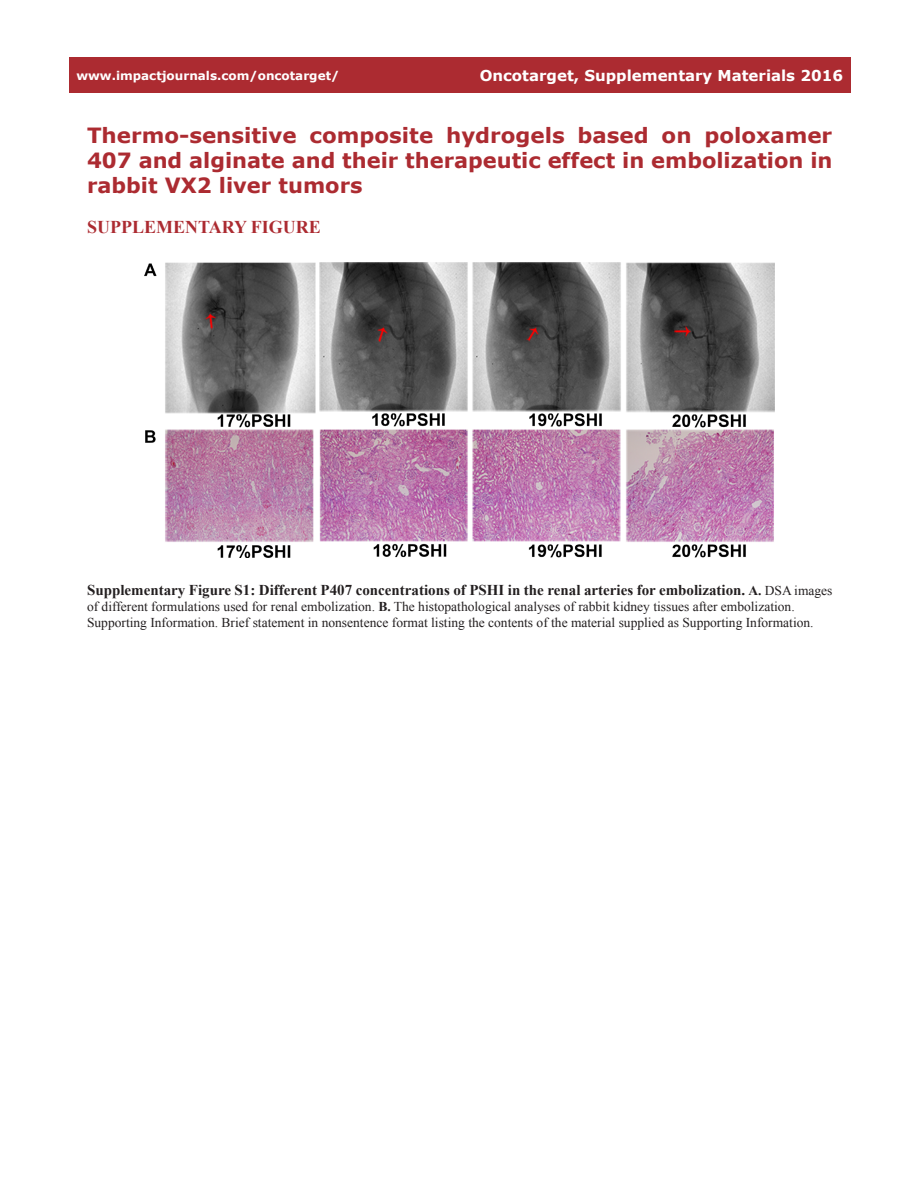
<style>
.page{position:relative;width:918px;height:1188px;background:#fff}
.page>*{position:absolute;margin:0;border:0;box-sizing:border-box;transform-origin:0 0}
.t1{font:700 21px/25.2px "Verdana";color:#ac2b31;text-align:justify}
.Heading{font:700 18px "Times New Roman";color:#ac2b31}
.figuretext{font:700 15px "Times New Roman";color:#231f20}
.t2{font:700 15px "Verdana";color:#fff}
.FigureText2{font:13.5px "Times New Roman";color:#231f20}
.figuretext-2{font:13.5px "Times New Roman";color:#231f20}
.t3{font:700 12px "Verdana";color:#fff}
.s1{font-size:13.5px}
.s2{font-weight:400;font-size:13.5px}
.s3{font-weight:700}
</style>
<div class="page">
<div style="left:69px;top:57px;width:781px;height:36px;background:#ac2b31"></div>
<img style="left:145px;top:262px;width:630px;height:295px">
<p class="t3" style="left:76px;top:67px;width:264px">www.impactjournals.com/oncotarget/</p>
<p class="t2" style="left:480px;top:65px;width:365px">Oncotarget, Supplementary Materials 2016</p>
<p class="t1" style="left:87px;top:122px;width:747px">Thermo-sensitive composite hydrogels based on poloxamer 407 and alginate and their therapeutic effect in embolization in rabbit VX2 liver tumors</p>
<p class="Heading" style="left:87px;top:214px;width:235px">SUPPLEMENTARY FIGURE</p>
<p class="figuretext" style="left:87px;top:580px;width:747px">Supplementary Figure S1: Different P407 concentrations of PSHI in the renal arteries for embolization. <span class="s1">A.</span> <span class="s2">DSA images</span></p>
<p class="figuretext-2" style="left:87px;top:598px;width:709px">of different formulations used for renal embolization. <span class="s3">B.</span> The histopathological analyses of rabbit kidney tissues after embolization.</p>
<p class="FigureText2" style="left:87px;top:614px;width:728px">Supporting Information. Brief statement in nonsentence format listing the contents of the material supplied as Supporting Information.</p>
</div>
